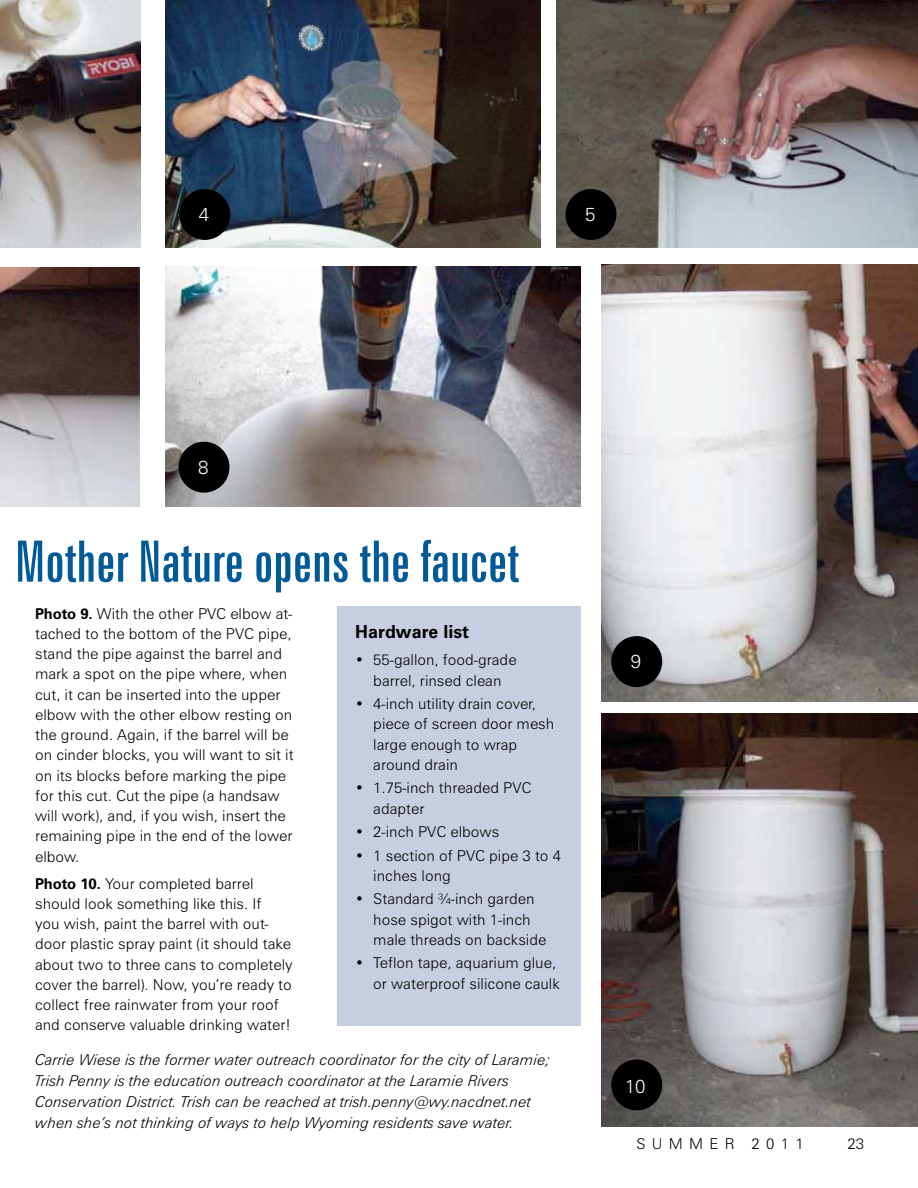
<style>
.page{position:relative;width:918px;height:1188px;background:#fff}
.page>*{position:absolute;margin:0;border:0;box-sizing:border-box;transform-origin:0 0}
.t1{font:extra-condensed 57px "Zurich BT";color:#005a97}
.t2{font:300 18.75px "Zurich BT";color:#fff}
.t3{font:700 18px "Zurich BT";color:#000}
.t4{font:300 15px/20.2px "Zurich BT";color:#000}
.t5{font:italic 300 15px/21px "Zurich BT";color:#000}
.t6{font:300 15px "Zurich BT";letter-spacing:.42em;color:#000}
.s1{font-weight:700}
</style>
<div class="page">
<img style="left:601px;top:714px;width:317px;height:412px">
<img style="left:0;top:0;width:140px;height:247px">
<img style="left:165px;top:0;width:375px;height:247px">
<img style="left:557px;top:0;width:361px;height:247px">
<img style="left:0;top:267px;width:140px;height:240px">
<img style="left:165px;top:266px;width:416px;height:241px">
<img style="left:601px;top:265px;width:317px;height:436px">
<div style="left:338px;top:607px;width:243px;height:419px;background:#c8cee1"></div>
<div style="left:179px;top:189px;width:51px;height:51px;background:#000;border-radius:50%"></div>
<div style="left:566px;top:189px;width:50px;height:51px;background:#000;border-radius:50%"></div>
<div style="left:179px;top:442px;width:51px;height:51px;background:#000;border-radius:50%"></div>
<div style="left:611px;top:636px;width:51px;height:51px;background:#000;border-radius:50%"></div>
<div style="left:611px;top:1059px;width:51px;height:51px;background:#000;border-radius:50%"></div>
<p class="t2" style="left:199px;top:203px;width:12px">4</p>
<p class="t2" style="left:585px;top:203px;width:12px">5</p>
<p class="t2" style="left:198px;top:455px;width:12px">8</p>
<h1 class="t1" style="left:15px;top:529px;width:506px">Mother Nature opens the faucet</h1>
<p class="t3" style="left:355px;top:621px;width:115px">Hardware list</p>
<p class="t4" style="left:355px;top:650px;width:163px;text-align:center">• 55-gallon, food-grade barrel, rinsed clean</p>
<p class="t4" style="left:373px;top:694px;width:183px;text-indent:-18px">• 4-inch utility drain cover, piece of screen door mesh large enough to wrap around drain</p>
<p class="t4" style="left:373px;top:778px;width:160px;text-indent:-18px">• 1.75-inch threaded PVC adapter</p>
<p class="t4" style="left:355px;top:822px;width:145px">• 2-inch PVC elbows</p>
<p class="t4" style="left:373px;top:845px;width:189px;text-indent:-18px">• 1 section of PVC pipe 3 to 4 inches long</p>
<p class="t4" style="left:373px;top:889px;width:175px;text-indent:-18px">• Standard ¾-inch garden hose spigot with 1-inch male threads on backside</p>
<p class="t4" style="left:355px;top:953px;width:206px;text-align:right">• Teflon tape, aquarium glue, or waterproof silicone caulk</p>
<p class="t4" style="left:35px;top:603px;width:260px"><span class="s1">Photo 9.</span> With the other PVC elbow at&shy;tached to the bottom of the PVC pipe, stand the pipe against the barrel and mark a spot on the pipe where, when cut, it can be inserted into the upper elbow with the other elbow resting on the ground. Again, if the barrel will be on cinder blocks, you will want to sit it on its blocks before marking the pipe for this cut. Cut the pipe (a handsaw will work), and, if you wish, insert the remaining pipe in the end of the lower elbow.</p>
<p class="t4" style="left:35px;top:873px;width:259px"><span class="s1">Photo 10.</span> Your completed barrel should look something like this. If<br>you wish, paint the barrel with out&shy;door plastic spray paint (it should take about two to three cans to completely cover the barrel). Now, you’re ready to collect free rainwater from your roof and conserve valuable drinking water!</p>
<p class="t5" style="left:35px;top:1049px;width:518px">Carrie Wiese is the former water outreach coordinator for the city of Laramie; Trish Penny is the education outreach coordinator at the Laramie Rivers Conservation District. Trish can be reached at trish.penny@wy.nacdnet.net when she’s not thinking of ways to help Wyoming residents save water.</p>
<p class="t2" style="left:631px;top:650px;width:12px">9</p>
<p class="t2" style="left:625px;top:1075px;width:22px">10</p>
<p class="t6" style="left:637px;top:1135px;width:169px">summer 2011</p>
<p class="t4" style="left:847px;top:1134px;width:18px">23</p>
</div>
